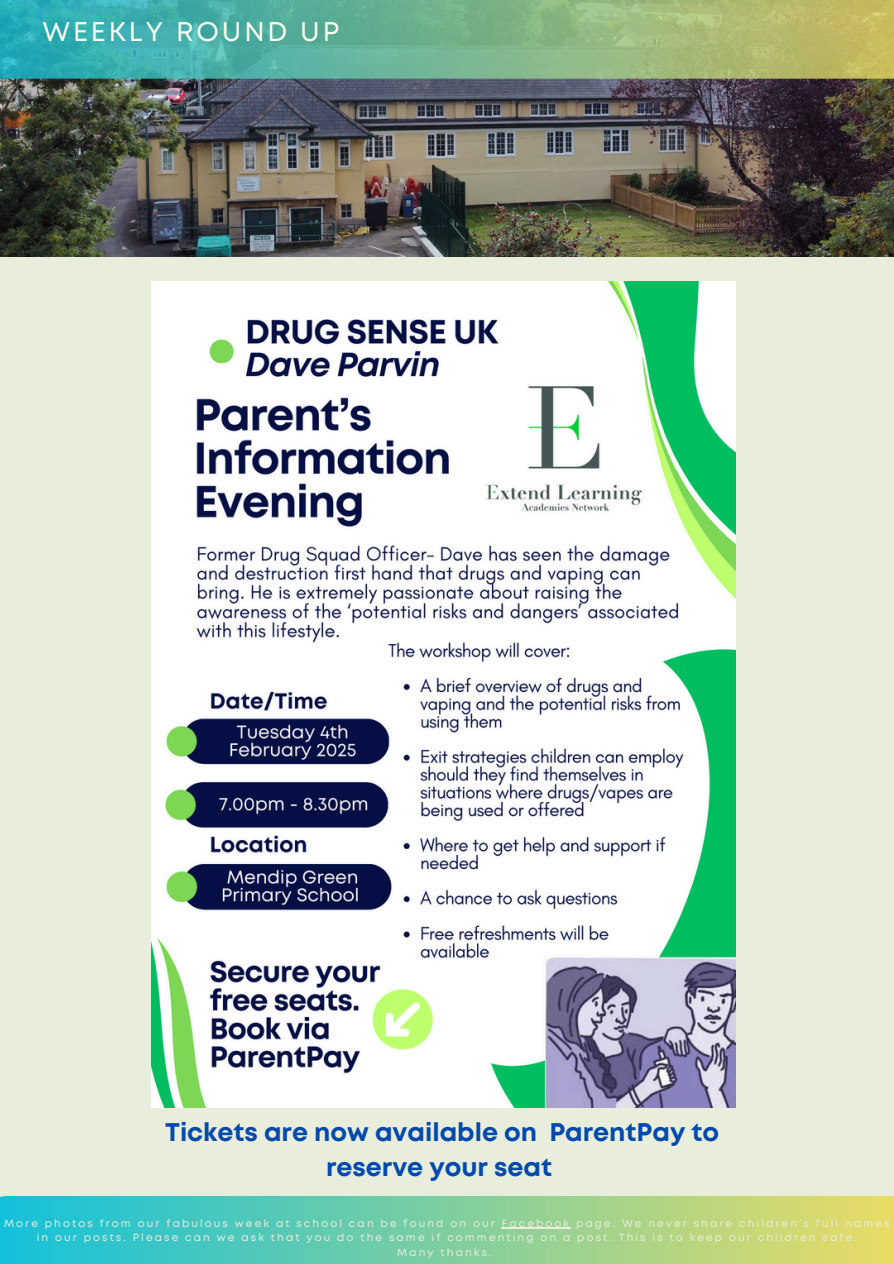
<style>
.page{position:relative;width:894px;height:1264px;background:#fff}
.page>*{position:absolute;margin:0;border:0;box-sizing:border-box;transform-origin:0 0}
.t1{font:27px "Mont";letter-spacing:.11em;color:#fbffed}
.t2{font:700 25.5px/34.8px "Mont";color:#004aad;text-align:center}
.t3{font:10.5px/14.5px "Mont";letter-spacing:.2em;color:#e9eddb;text-align:center}
</style>
<div class="page">
<div style="left:0;top:0;width:893px;height:1263px;background:#e9eddb"></div>
<img style="left:0;top:79px;width:893px;height:177px">
<svg style="left:0;top:0;width:893px;height:79px;background:#76b48f"></svg>
<div style="left:0;top:1195px;width:893px;height:68px;background:linear-gradient(to right,#13c1db,#e9db65)"></div>
<img style="left:151px;top:281px;width:584px;height:826px">
<hr style="left:501px;top:1227px;width:70px;height:1px;background:#e9eddb">
<p class="t1" style="left:42px;top:22px;width:298px">WEEKLY ROUND UP</p>
<p class="t2" style="left:165px;top:1116px;width:555px">Tickets are now available on ParentPay to reserve your seat</p>
<h1 class="t3" style="left:4px;top:1216px;width:886px">More photos from our fabulous week at school can be found on our Facebook page. We never share children’s full names in our posts. Please can we ask that you do the same if commenting on a post. This is to keep our children safe.<br>Many thanks.</h1>
</div>
